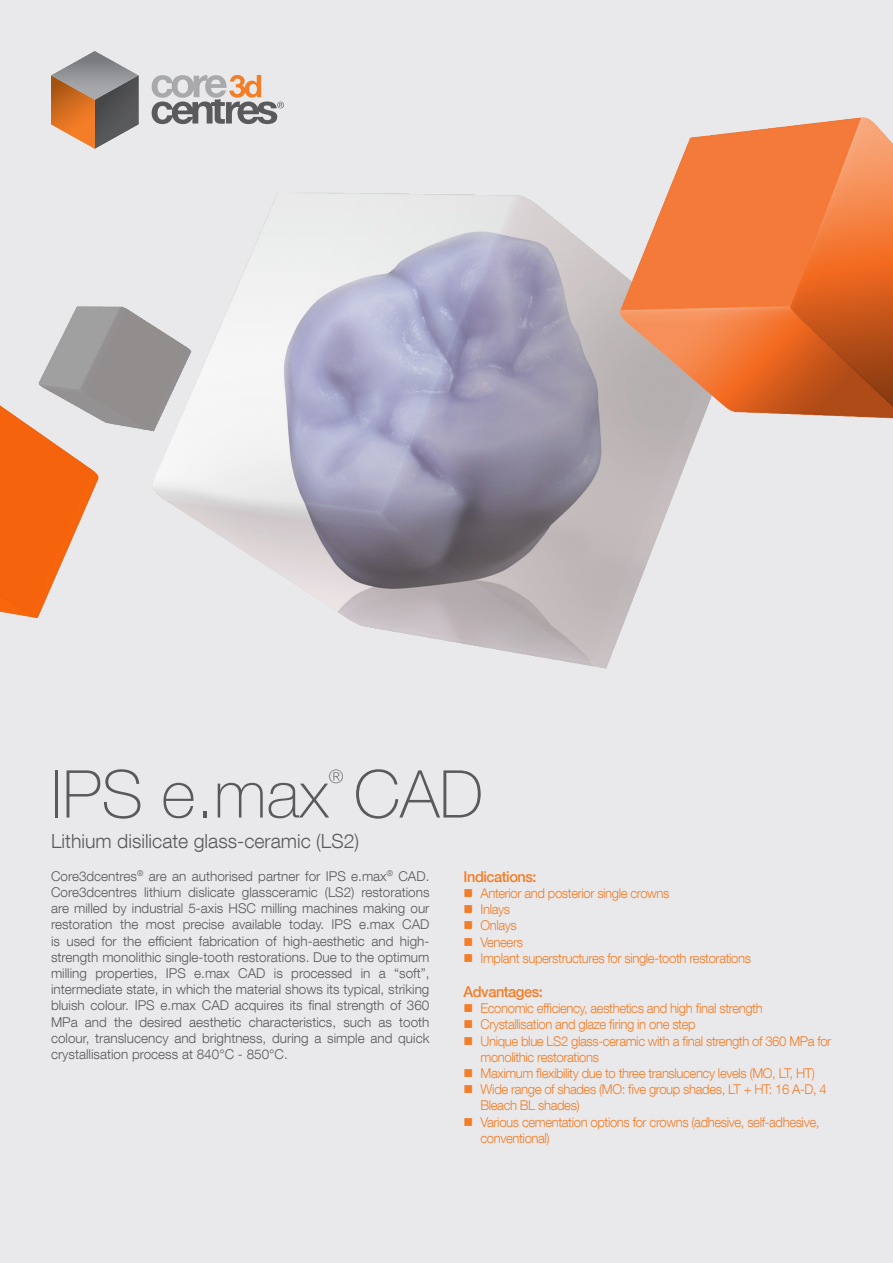
<style>
.page{position:relative;width:893px;height:1263px;background:#e9e9eb}
.page>*{position:absolute;margin:0;border:0;box-sizing:border-box;transform-origin:0 0}
.t1{font:100 66px "Helvetica Neue LT Com";color:#5a5a5d}
.t2{font:300 19.5px "Helvetica Neue LT Com";color:#5a5a5d}
.t3{font:100 18.3px "Helvetica Neue LT Com";color:#5a5a5d}
.t4{font:500 15px "Helvetica Neue LT Com";letter-spacing:-.03em;color:#f47d27}
.t5{font:300 13.5px/16.2px "Helvetica Neue LT Com";color:#5a5a5d;text-align:justify}
.t6{font:300 13.5px/16.2px "Helvetica Neue LT Com";letter-spacing:-.03em;color:#f47d27}
</style>
<div class="page">
<img style="left:0;top:75px;width:893px;height:594px">
<svg style="left:152px;top:75px;width:132px;height:49px"></svg>
<svg style="left:51px;top:51px;width:87px;height:98px"></svg>
<p class="t1" style="left:51px;top:755px;width:434px">IPS e.max CAD</p>
<p class="t3" style="left:329px;top:766px;width:16px">®</p>
<p class="t2" style="left:51px;top:829px;width:310px">Lithium disilicate glass-ceramic (LS2)</p>
<p class="t5" style="left:51px;top:867px;width:380px">Core3dcentres<sup>®</sup> are an authorised partner for IPS e.max<sup>®</sup> CAD.<br>Core3dcentres lithium dislicate glassceramic (LS2) restorations are milled by industrial 5-axis HSC milling machines making our restoration the most precise available today. IPS e.max CAD is used for the efficient fabrication of high-aesthetic and high&shy;strength monolithic single-tooth restorations. Due to the optimum milling properties, IPS e.max CAD is processed in a “soft”, intermediate state, in which the material shows its typical, striking bluish colour. IPS e.max CAD acquires its final strength of 360<br>MPa and the desired aesthetic characteristics, such as tooth colour, translucency and brightness, during a simple and quick crystallisation process at 840°C - 850°C.</p>
<p class="t4" style="left:463px;top:867px;width:75px">Indications:</p>
<p class="t6" style="left:463px;top:885px;width:208px">■ Anterior and posterior single crowns</p>
<p class="t6" style="left:463px;top:901px;width:48px">■ Inlays</p>
<p class="t6" style="left:463px;top:917px;width:55px">■ Onlays</p>
<p class="t6" style="left:463px;top:933px;width:61px">■ Veneers</p>
<p class="t6" style="left:463px;top:950px;width:289px">■ Implant superstructures for single-tooth restorations</p>
<p class="t4" style="left:463px;top:983px;width:81px">Advantages:</p>
<p class="t6" style="left:463px;top:1000px;width:301px">■ Economic efficiency, aesthetics and high final strength</p>
<p class="t6" style="left:463px;top:1016px;width:234px">■ Crystallisation and glaze firing in one step</p>
<p class="t6" style="left:480px;top:1032px;width:352px;text-indent:-17px">■ Unique blue LS2 glass-ceramic with a final strength of 360 MPa for monolithic restorations</p>
<p class="t6" style="left:463px;top:1065px;width:353px">■ Maximum flexibility due to three translucency levels (MO, LT, HT)</p>
<p class="t6" style="left:480px;top:1081px;width:348px;text-indent:-17px">■ Wide range of shades (MO: five group shades, LT + HT: 16 A-D, 4<br>Bleach BL shades)</p>
<p class="t6" style="left:480px;top:1113px;width:340px;text-indent:-17px">■ Various cementation options for crowns (adhesive, self-adhesive, conventional)</p>
</div>
